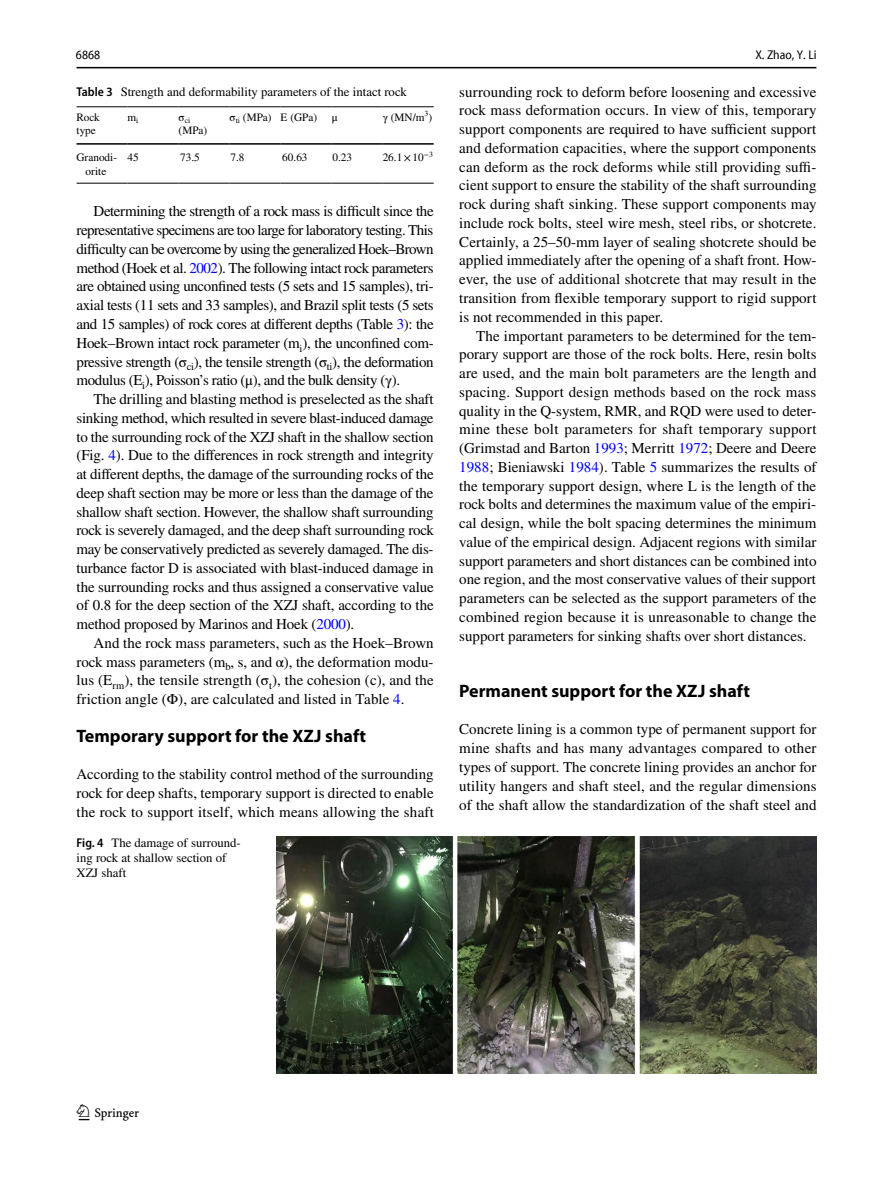
<style>
.page{position:relative;width:893px;height:1187px;background:#fff}
.page>*{position:absolute;margin:0;border:0;box-sizing:border-box;transform-origin:0 0}
.t1{font:22.5px "Springnew Regular 2";color:#000}
.t2{font:700 18px "Myriad Pro";color:#000}
.t3{font:15px/18.8px "STIX";letter-spacing:.005em;color:#000;text-align:justify}
.t4{font:12.75px/15px "STIX";color:#000}
.t5{font:semi-condensed 12.75px "Myriad Pro Unic";color:#000}
.t6{font:11.25px/13.5px "STIX";color:#000}
.t7{font:7.8px "STIX";color:#000}
.s1{font-family:"Myriad Pro";font-weight:600;font-stretch:semi-condensed}
.s2{color:#00f}
</style>
<div class="page">
<hr style="left:77px;top:67px;width:739px;height:1px;background:#000">
<hr style="left:77px;top:106px;width:51px;height:1px;background:#000">
<hr style="left:77px;top:143px;width:51px;height:2px;background:#000">
<hr style="left:128px;top:106px;width:51px;height:1px;background:#000">
<hr style="left:128px;top:143px;width:51px;height:2px;background:#000">
<hr style="left:179px;top:106px;width:51px;height:1px;background:#000">
<hr style="left:179px;top:143px;width:51px;height:2px;background:#000">
<hr style="left:230px;top:106px;width:51px;height:1px;background:#000">
<hr style="left:230px;top:143px;width:51px;height:2px;background:#000">
<hr style="left:281px;top:106px;width:51px;height:1px;background:#000">
<hr style="left:281px;top:143px;width:51px;height:2px;background:#000">
<hr style="left:332px;top:106px;width:51px;height:1px;background:#000">
<hr style="left:332px;top:143px;width:51px;height:2px;background:#000">
<hr style="left:383px;top:106px;width:51px;height:1px;background:#000">
<hr style="left:383px;top:143px;width:51px;height:2px;background:#000">
<hr style="left:77px;top:183px;width:51px;height:1px;background:#000">
<hr style="left:128px;top:183px;width:51px;height:1px;background:#000">
<hr style="left:179px;top:183px;width:51px;height:1px;background:#000">
<hr style="left:230px;top:183px;width:51px;height:1px;background:#000">
<hr style="left:281px;top:183px;width:51px;height:1px;background:#000">
<hr style="left:332px;top:183px;width:51px;height:1px;background:#000">
<hr style="left:383px;top:183px;width:51px;height:1px;background:#000">
<img style="left:276px;top:836px;width:540px;height:237px">
<p class="t5" style="left:76px;top:50px;width:26px">6868</p>
<p class="t5" style="left:755px;top:50px;width:63px">X. Zhao, Y. Li</p>
<p class="t4" style="left:77px;top:85px;width:332px"><span class="s1">Table 3</span> Strength and deformability parameters of the intact rock</p>
<p class="t6" style="left:77px;top:111px;width:25px">Rock type</p>
<p class="t6" style="left:128px;top:111px;width:12px">m<sub>i</sub></p>
<p class="t7" style="left:179px;top:115px;width:13px"><sup>σ</sup>ci</p>
<p class="t6" style="left:230px;top:111px;width:89px">σ<sub>ti</sub> (MPa) E (GPa)</p>
<p class="t6" style="left:332px;top:111px;width:7px">μ</p>
<p class="t6" style="left:383px;top:111px;width:51px">γ (MN/m<sup>3</sup>)</p>
<p class="t6" style="left:179px;top:124px;width:30px">(MPa)</p>
<p class="t6" style="left:77px;top:151px;width:42px;text-align:center">Granodi&shy;orite</p>
<p class="t6" style="left:128px;top:151px;width:13px">45</p>
<p class="t6" style="left:180px;top:151px;width:21px">73.5</p>
<p class="t6" style="left:230px;top:151px;width:16px">7.8</p>
<p class="t6" style="left:282px;top:151px;width:27px">60.63</p>
<p class="t6" style="left:332px;top:151px;width:21px">0.23</p>
<p class="t6" style="left:383px;top:151px;width:52px">26.1× -10<sup>−3</sup></p>
<p class="t3" style="left:77px;top:203px;width:359px;text-indent:17px">Determining the strength of a rock mass is difficult since the representative specimens are too large for laboratory testing. This difficulty can be overcome by using the generalized Hoek–Brown method (Hoek et al. <span class="s2">2002</span>). The following intact rock parameters are obtained using unconfined tests (5 sets and 15 samples), tri&shy;axial tests (11 sets and 33 samples), and Brazil split tests (5 sets and 15 samples) of rock cores at different depths (Table <span class="s2">3</span>): the Hoek–Brown intact rock parameter (m<sub>i</sub>), the unconfined com&shy;pressive strength (σ<sub>ci</sub>), the tensile strength (σ<sub>ti</sub>), the deformation modulus (E<sub>i</sub>), Poisson’s ratio (μ), and the bulk density (γ).</p>
<p class="t3" style="left:77px;top:390px;width:359px;text-indent:17px">The drilling and blasting method is preselected as the shaft sinking method, which resulted in severe blast-induced damage to the surrounding rock of the XZJ shaft in the shallow section (Fig. <span class="s2">4</span>). Due to the differences in rock strength and integrity at different depths, the damage of the surrounding rocks of the deep shaft section may be more or less than the damage of the shallow shaft section. However, the shallow shaft surrounding rock is severely damaged, and the deep shaft surrounding rock may be conservatively predicted as severely damaged. The dis&shy;turbance factor D is associated with blast-induced damage in the surrounding rocks and thus assigned a conservative value of 0.8 for the deep section of the XZJ shaft, according to the method proposed by Marinos and Hoek (<span class="s2">2000</span>).</p>
<p class="t3" style="left:77px;top:634px;width:359px;text-indent:17px">And the rock mass parameters, such as the Hoek–Brown rock mass parameters (m<sub>b</sub>, s, and α), the deformation modu&shy;lus (E<sub>rm</sub>), the tensile strength (σ<sub>t</sub>), the cohesion (c), and the friction angle (Φ), are calculated and listed in Table <span class="s2">4</span>.</p>
<p class="t2" style="left:77px;top:723px;width:291px">Temporary support for the XZJ shaft</p>
<p class="t3" style="left:77px;top:765px;width:359px">According to the stability control method of the surrounding rock for deep shafts, temporary support is directed to enable the rock to support itself, which means allowing the shaft</p>
<p class="t4" style="left:77px;top:835px;width:166px"><span class="s1">Fig. 4</span> The damage of surround&shy;ing rock at shallow section of<br>XZJ shaft</p>
<p class="t3" style="left:459px;top:83px;width:359px">surrounding rock to deform before loosening and excessive rock mass deformation occurs. In view of this, temporary support components are required to have sufficient support and deformation capacities, where the support components can deform as the rock deforms while still providing suffi&shy;cient support to ensure the stability of the shaft surrounding rock during shaft sinking. These support components may include rock bolts, steel wire mesh, steel ribs, or shotcrete.<br>Certainly, a 25–50-mm layer of sealing shotcrete should be applied immediately after the opening of a shaft front. How&shy;ever, the use of additional shotcrete that may result in the transition from flexible temporary support to rigid support is not recommended in this paper.</p>
<p class="t3" style="left:459px;top:327px;width:359px;text-indent:17px">The important parameters to be determined for the tem&shy;porary support are those of the rock bolts. Here, resin bolts are used, and the main bolt parameters are the length and spacing. Support design methods based on the rock mass quality in the Q-system, RMR, and RQD were used to deter&shy;mine these bolt parameters for shaft temporary support (Grimstad and Barton <span class="s2">1993</span>; Merritt <span class="s2">1972</span>; Deere and Deere <span class="s2">1988</span>; Bieniawski <span class="s2">1984</span>). Table <span class="s2">5</span> summarizes the results of the temporary support design, where L is the length of the rock bolts and determines the maximum value of the empiri&shy;cal design, while the bolt spacing determines the minimum value of the empirical design. Adjacent regions with similar support parameters and short distances can be combined into one region, and the most conservative values of their support parameters can be selected as the support parameters of the combined region because it is unreasonable to change the support parameters for sinking shafts over short distances.</p>
<p class="t2" style="left:459px;top:679px;width:292px">Permanent support for the XZJ shaft</p>
<p class="t3" style="left:459px;top:721px;width:359px">Concrete lining is a common type of permanent support for mine shafts and has many advantages compared to other types of support. The concrete lining provides an anchor for utility hangers and shaft steel, and the regular dimensions of the shaft allow the standardization of the shaft steel and</p>
<h1 class="t1" style="left:79px;top:1104px;width:62px">1 3</h1>
</div>
